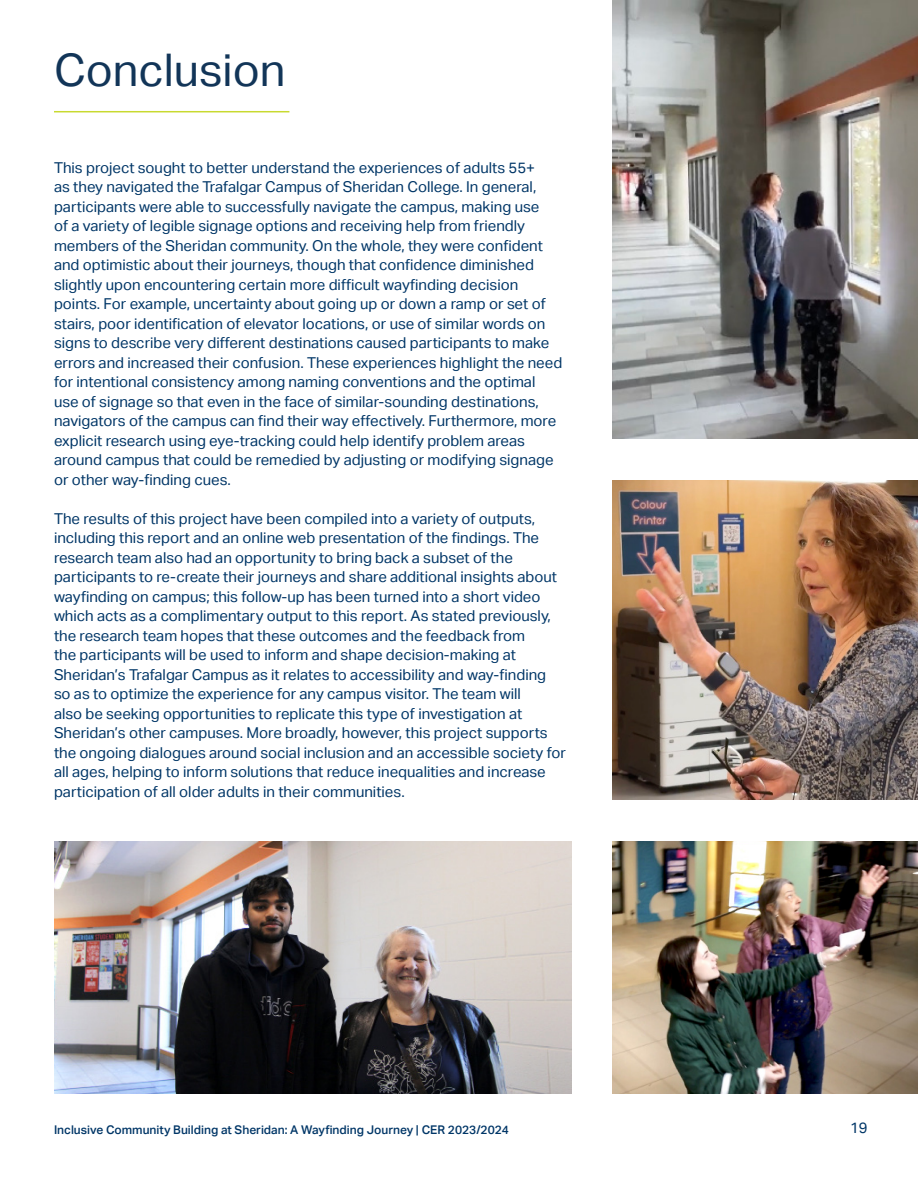
<style>
.page{position:relative;width:918px;height:1188px;background:#fff}
.page>*{position:absolute;margin:0;border:0;box-sizing:border-box;transform-origin:0 0}
.t1{font:45px "Aktiv Grotesk";color:#123558}
.t2{font:15px/19.5px "Aktiv Grotesk";color:#003667}
.t3{font:500 12px "Aktiv Grotesk";color:#003667}
</style>
<div class="page">
<img style="left:612px;top:480px;width:306px;height:320px">
<img style="left:612px;top:0;width:306px;height:439px">
<img style="left:612px;top:841px;width:306px;height:253px">
<hr style="left:54px;top:111px;width:235px;height:1px;background:#c8da30">
<img style="left:54px;top:841px;width:517px;height:253px">
<p class="t1" style="left:54px;top:44px;width:233px">Conclusion</p>
<p class="t2" style="left:54px;top:158px;width:510px">This project sought to better understand the experiences of adults 55+<br>as they navigated the Trafalgar Campus of Sheridan College. In general, participants were able to successfully navigate the campus, making use<br>of a variety of legible signage options and receiving help from friendly members of the Sheridan community. On the whole, they were confident and optimistic about their journeys, though that confidence diminished slightly upon encountering certain more difficult wayfinding decision points. For example, uncertainty about going up or down a ramp or set of stairs, poor identification of elevator locations, or use of similar words on signs to describe very different destinations caused participants to make errors and increased their confusion. These experiences highlight the need for intentional consistency among naming conventions and the optimal use of signage so that even in the face of similar-sounding destinations, navigators of the campus can find their way effectively. Furthermore, more explicit research using eye-tracking could help identify problem areas around campus that could be remedied by adjusting or modifying signage or other way-finding cues.</p>
<p class="t2" style="left:54px;top:509px;width:514px">The results of this project have been compiled into a variety of outputs, including this report and an online web presentation of the findings. The research team also had an opportunity to bring back a subset of the participants to re-create their journeys and share additional insights about wayfinding on campus; this follow-up has been turned into a short video which acts as a complimentary output to this report. As stated previously, the research team hopes that these outcomes and the feedback from<br>the participants will be used to inform and shape decision-making at Sheridan’s Trafalgar Campus as it relates to accessibility and way-finding so as to optimize the experience for any campus visitor. The team will<br>also be seeking opportunities to replicate this type of investigation at Sheridan’s other campuses. More broadly, however, this project supports the ongoing dialogues around social inclusion and an accessible society for all ages, helping to inform solutions that reduce inequalities and increase participation of all older adults in their communities.</p>
<p class="t3" style="left:54px;top:1123px;width:457px">Inclusive Community Building at Sheridan: A Wayfinding Journey | CER 2023/2024</p>
<p class="t2" style="left:850px;top:1118px;width:19px">19</p>
</div>
